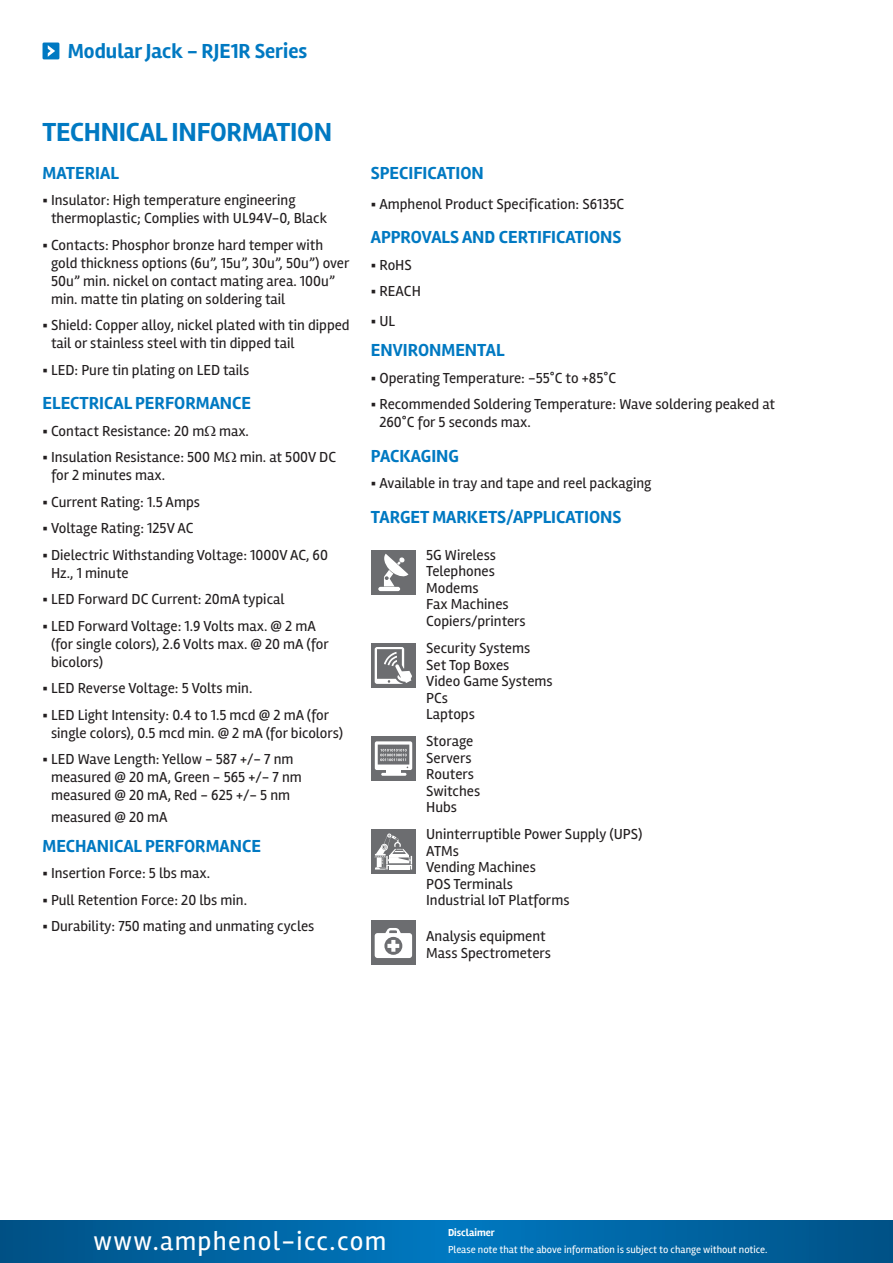
<style>
.page{position:relative;width:893px;height:1263px;background:#fff}
.page>*{position:absolute;margin:0;border:0;box-sizing:border-box;transform-origin:0 0}
.t1{font:27px "Rambla";letter-spacing:.05em;color:#fff}
.t2{font:700 27px "Rambla";letter-spacing:-.01em;color:#0079c2}
.t3{font:700 21px "Rambla";color:#0079c2}
.t4{font:700 18px "Rambla";color:#0079c2}
.t5{font:15px/18px "Rambla";color:#231f20}
.t6{font:10.5px "Rambla";color:#fff}
.t7{font:700 10.5px "Rambla";color:#fff}
</style>
<div class="page">
<div style="left:43px;top:43px;width:16px;height:16px;background:#0079c2"></div>
<svg style="left:48px;top:45px;width:7px;height:12px"></svg>
<svg style="left:0;top:1220px;width:893px;height:25px;background:#0064a2"></svg>
<svg style="left:0;top:1245px;width:893px;height:18px;background:#0064a2"></svg>
<div style="left:371px;top:550px;width:45px;height:45px;background:#6c6d70"></div>
<hr style="left:378px;top:587px;width:22px;height:4px;background:#fff;border-radius:2px">
<svg style="left:384px;top:554px;width:24px;height:32px"></svg>
<div style="left:371px;top:643px;width:45px;height:45px;background:#6c6d70"></div>
<svg style="left:375px;top:647px;width:37px;height:37px"></svg>
<div style="left:371px;top:736px;width:45px;height:45px;background:#6c6d70"></div>
<hr style="left:381px;top:773px;width:25px;height:3px;background:#fff">
<svg style="left:375px;top:741px;width:37px;height:32px"></svg>
<div style="left:371px;top:829px;width:45px;height:45px;background:#6c6d70"></div>
<svg style="left:375px;top:833px;width:37px;height:37px"></svg>
<div style="left:371px;top:920px;width:45px;height:45px;background:#6c6d70"></div>
<svg style="left:375px;top:928px;width:37px;height:30px"></svg>
<p class="t3" style="left:68px;top:39px;width:241px">Modular Jack - RJE1R Series</p>
<p class="t2" style="left:43px;top:116px;width:291px">TECHNICAL INFORMATION</p>
<p class="t4" style="left:43px;top:162px;width:78px">MATERIAL</p>
<p class="t5" style="left:51px;top:191px;width:278px;text-indent:-9px">▪ Insulator: High temperature engineering thermoplastic; Complies with UL94V-0, Black</p>
<p class="t5" style="left:51px;top:236px;width:300px;text-indent:-9px">▪ Contacts: Phosphor bronze hard temper with gold thickness options (6u”, 15u”, 30u”, 50u”) over 50u” min. nickel on contact mating area. 100u” min. matte tin plating on soldering tail</p>
<p class="t5" style="left:51px;top:316px;width:300px;text-indent:-9px">▪ Shield: Copper alloy, nickel plated with tin dipped tail or stainless steel with tin dipped tail</p>
<p class="t5" style="left:43px;top:361px;width:208px">▪ LED: Pure tin plating on LED tails</p>
<p class="t4" style="left:43px;top:393px;width:210px">ELECTRICAL PERFORMANCE</p>
<p class="t5" style="left:43px;top:422px;width:208px">▪ Contact Resistance: 20 m max.</p>
<p class="t5" style="left:51px;top:448px;width:287px;text-indent:-9px">▪ Insulation Resistance: 500 M min. at 500V DC for 2 minutes max.</p>
<p class="t5" style="left:43px;top:493px;width:159px">▪ Current Rating: 1.5 Amps</p>
<p class="t5" style="left:43px;top:519px;width:152px">▪ Voltage Rating: 125V AC</p>
<p class="t5" style="left:51px;top:546px;width:278px;text-indent:-9px">▪ Dielectric Withstanding Voltage: 1000V AC, 60<br>Hz., 1 minute</p>
<p class="t5" style="left:43px;top:590px;width:243px">▪ LED Forward DC Current: 20mA typical</p>
<p class="t5" style="left:51px;top:617px;width:279px;text-indent:-9px">▪ LED Forward Voltage: 1.9 Volts max. @ 2 mA (for single colors), 2.6 Volts max. @ 20 mA (for bicolors)</p>
<p class="t5" style="left:43px;top:679px;width:211px">▪ LED Reverse Voltage: 5 Volts min.</p>
<p class="t5" style="left:51px;top:706px;width:294px;text-indent:-9px">▪ LED Light Intensity: 0.4 to 1.5 mcd @ 2 mA (for single colors), 0.5 mcd min. @ 2 mA (for bicolors)</p>
<p class="t5" style="left:43px;top:750px;width:261px;text-align:center">▪ LED Wave Length: Yellow - 587 +/- 7 nm measured @ 20 mA, Green - 565 +/- 7 nm measured @ 20 mA, Red - 625 +/- 5 nm</p>
<p class="t5" style="left:51px;top:808px;width:118px">measured @ 20 mA</p>
<p class="t4" style="left:43px;top:835px;width:220px">MECHANICAL PERFORMANCE</p>
<p class="t5" style="left:43px;top:864px;width:169px">▪ Insertion Force: 5 lbs max.</p>
<p class="t5" style="left:43px;top:891px;width:206px">▪ Pull Retention Force: 20 lbs min.</p>
<p class="t5" style="left:43px;top:917px;width:273px">▪ Durability: 750 mating and unmating cycles</p>
<p class="t4" style="left:371px;top:162px;width:114px">SPECIFICATION</p>
<p class="t5" style="left:371px;top:195px;width:255px">▪ Amphenol Product Specification: S6135C</p>
<p class="t4" style="left:371px;top:227px;width:252px">APPROVALS AND CERTIFICATIONS</p>
<p class="t5" style="left:371px;top:256px;width:42px">▪ RoHS</p>
<p class="t5" style="left:371px;top:282px;width:52px">▪ REACH</p>
<p class="t5" style="left:371px;top:312px;width:26px">▪ UL</p>
<p class="t4" style="left:371px;top:340px;width:135px">ENVIRONMENTAL</p>
<p class="t5" style="left:371px;top:369px;width:247px">▪ Operating Temperature: -55°C to +85°C</p>
<p class="t5" style="left:379px;top:395px;width:397px;text-indent:-9px">▪ Recommended Soldering Temperature: Wave soldering peaked at<br>260°C for 5 seconds max.</p>
<p class="t4" style="left:371px;top:445px;width:90px">PACKAGING</p>
<p class="t5" style="left:371px;top:474px;width:282px">▪ Available in tray and tape and reel packaging</p>
<p class="t4" style="left:371px;top:506px;width:252px">TARGET MARKETS/APPLICATIONS</p>
<p class="t5" style="left:426px;top:546px;width:71px">5G Wireless</p>
<p class="t5" style="left:426px;top:562px;width:70px">Telephones</p>
<p class="t5" style="left:426px;top:579px;width:54px">Modems</p>
<p class="t5" style="left:426px;top:595px;width:84px">Fax Machines</p>
<p class="t5" style="left:426px;top:612px;width:101px">Copiers/printers</p>
<p class="t5" style="left:426px;top:639px;width:106px">Security Systems</p>
<p class="t5" style="left:426px;top:655px;width:85px">Set Top Boxes</p>
<p class="t5" style="left:426px;top:672px;width:128px">Video Game Systems</p>
<p class="t5" style="left:426px;top:688px;width:23px">PCs</p>
<p class="t5" style="left:426px;top:705px;width:50px">Laptops</p>
<p class="t5" style="left:426px;top:732px;width:49px">Storage</p>
<p class="t5" style="left:426px;top:748px;width:47px">Servers</p>
<p class="t5" style="left:426px;top:765px;width:49px">Routers</p>
<p class="t5" style="left:426px;top:781px;width:55px">Switches</p>
<p class="t5" style="left:426px;top:798px;width:32px">Hubs</p>
<p class="t5" style="left:426px;top:825px;width:218px">Uninterruptible Power Supply (UPS)</p>
<p class="t5" style="left:426px;top:841px;width:34px">ATMs</p>
<p class="t5" style="left:426px;top:858px;width:111px">Vending Machines</p>
<p class="t5" style="left:426px;top:874px;width:88px">POS Terminals</p>
<p class="t5" style="left:426px;top:891px;width:145px">Industrial IoT Platforms</p>
<p class="t5" style="left:426px;top:927px;width:121px">Analysis equipment</p>
<p class="t5" style="left:426px;top:944px;width:126px">Mass Spectrometers</p>
<h1 class="t1" style="left:94px;top:1224px;width:294px">www.amphenol-icc.com</h1>
<p class="t7" style="left:448px;top:1227px;width:48px">Disclaimer</p>
<p class="t6" style="left:448px;top:1243px;width:321px">Please note that the above information is subject to change without notice.</p>
</div>
